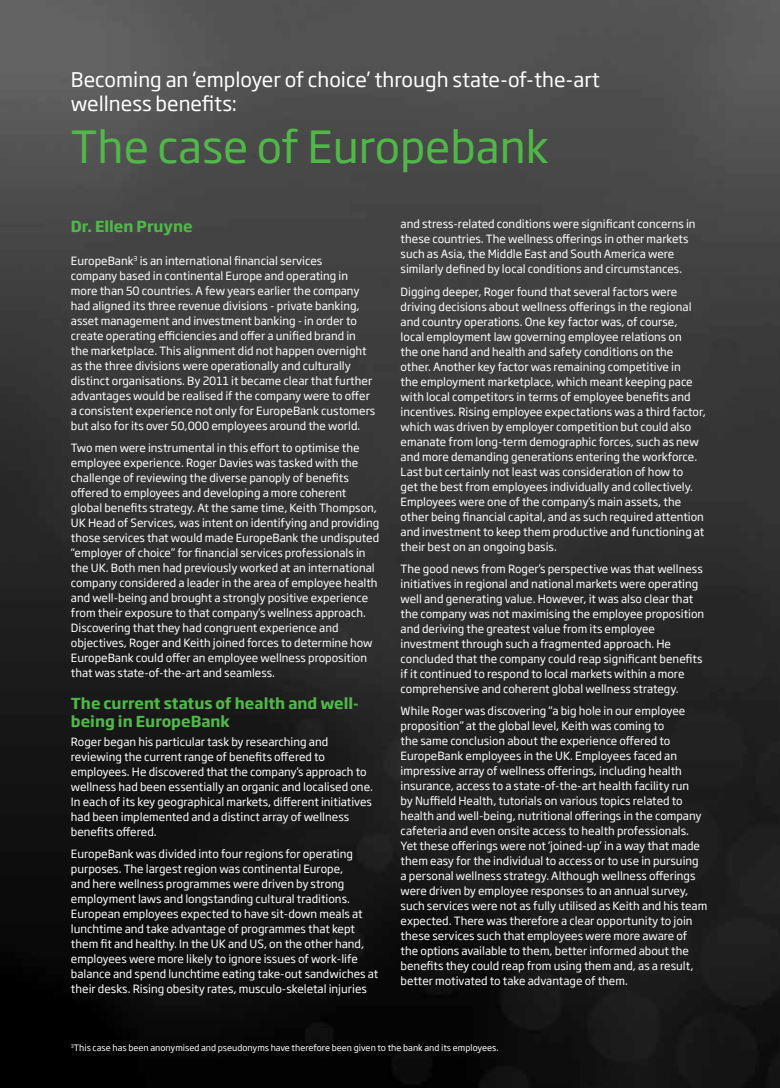
<style>
.page{position:relative;width:780px;height:1088px;background:#fff}
.page>*{position:absolute;margin:0;border:0;box-sizing:border-box;transform-origin:0 0}
.t1{font:43.75px "Soho Gothic Pro";color:#50b848}
.t2{font:20px/24px "Soho Gothic Pro";color:#fff}
.t3{font:700 15px/18px "Soho Gothic Pro";color:#50b848}
.t4{font:11.25px/15px "Soho Gothic Pro";color:#fff}
.t5{font:8.75px "Soho Gothic Pro";color:#fff}
</style>
<div class="page">
<img style="left:0;top:0;width:780px;height:1088px">
<h2 class="t2" style="left:71px;top:66px;width:530px">Becoming an ‘employer of choice’ through state-of-the-art wellness benefits:</h2>
<h1 class="t1" style="left:71px;top:113px;width:479px">The case of Europebank</h1>
<h3 class="t3" style="left:71px;top:216px;width:123px">Dr. Ellen Pruyne</h3>
<p class="t4" style="left:71px;top:253px;width:306px">EuropeBank<sup>3</sup> is an international financial services<br>company based in continental Europe and operating in more than 50 countries. A few years earlier the company had aligned its three revenue divisions - private banking, asset management and investment banking - in order to create operating efficiencies and offer a unified brand in the marketplace. This alignment did not happen overnight as the three divisions were operationally and culturally distinct organisations. By 2011 it became clear that further advantages would be realised if the company were to offer a consistent experience not only for EuropeBank customers but also for its over 50,000 employees around the world.</p>
<p class="t4" style="left:71px;top:440px;width:310px">Two men were instrumental in this effort to optimise the employee experience. Roger Davies was tasked with the challenge of reviewing the diverse panoply of benefits offered to employees and developing a more coherent global benefits strategy. At the same time, Keith Thompson, UK Head of Services, was intent on identifying and providing those services that would made EuropeBank the undisputed “employer of choice” for financial services professionals in the UK. Both men had previously worked at an international company considered a leader in the area of employee health and well-being and brought a strongly positive experience from their exposure to that company’s wellness approach.<br>Discovering that they had congruent experience and objectives, Roger and Keith joined forces to determine how EuropeBank could offer an employee wellness proposition that was state-of-the-art and seamless.</p>
<h3 class="t3" style="left:71px;top:694px;width:289px">The current status of health and well&shy;being in EuropeBank</h3>
<p class="t4" style="left:71px;top:734px;width:303px">Roger began his particular task by researching and reviewing the current range of benefits offered to employees. He discovered that the company’s approach to wellness had been essentially an organic and localised one.<br>In each of its key geographical markets, different initiatives had been implemented and a distinct array of wellness benefits offered.</p>
<p class="t4" style="left:71px;top:846px;width:309px">EuropeBank was divided into four regions for operating purposes. The largest region was continental Europe,<br>and here wellness programmes were driven by strong employment laws and longstanding cultural traditions.<br>European employees expected to have sit-down meals at lunchtime and take advantage of programmes that kept them fit and healthy. In the UK and US, on the other hand, employees were more likely to ignore issues of work-life balance and spend lunchtime eating take-out sandwiches at their desks. Rising obesity rates, musculo-skeletal injuries</p>
<p class="t4" style="left:400px;top:216px;width:296px">and stress-related conditions were significant concerns in these countries. The wellness offerings in other markets such as Asia, the Middle East and South America were similarly defined by local conditions and circumstances.</p>
<p class="t4" style="left:400px;top:283px;width:306px">Digging deeper, Roger found that several factors were driving decisions about wellness offerings in the regional and country operations. One key factor was, of course,<br>local employment law governing employee relations on<br>the one hand and health and safety conditions on the other. Another key factor was remaining competitive in<br>the employment marketplace, which meant keeping pace with local competitors in terms of employee benefits and incentives. Rising employee expectations was a third factor, which was driven by employer competition but could also emanate from long-term demographic forces, such as new and more demanding generations entering the workforce.<br>Last but certainly not least was consideration of how to<br>get the best from employees individually and collectively.<br>Employees were one of the company’s main assets, the other being financial capital, and as such required attention and investment to keep them productive and functioning at their best on an ongoing basis.</p>
<p class="t4" style="left:400px;top:560px;width:305px">The good news from Roger’s perspective was that wellness initiatives in regional and national markets were operating well and generating value. However, it was also clear that the company was not maximising the employee proposition and deriving the greatest value from its employee investment through such a fragmented approach. He concluded that the company could reap significant benefits if it continued to respond to local markets within a more comprehensive and coherent global wellness strategy.</p>
<p class="t4" style="left:400px;top:702px;width:308px">While Roger was discovering “a big hole in our employee proposition” at the global level, Keith was coming to<br>the same conclusion about the experience offered to EuropeBank employees in the UK. Employees faced an impressive array of wellness offerings, including health insurance, access to a state-of-the-art health facility run<br>by Nuffield Health, tutorials on various topics related to health and well-being, nutritional offerings in the company cafeteria and even onsite access to health professionals.<br>Yet these offerings were not ‘joined-up’ in a way that made them easy for the individual to access or to use in pursuing a personal wellness strategy. Although wellness offerings were driven by employee responses to an annual survey, such services were not as fully utilised as Keith and his team expected. There was therefore a clear opportunity to join these services such that employees were more aware of the options available to them, better informed about the benefits they could reap from using them and, as a result, better motivated to take advantage of them.</p>
<p class="t5" style="left:71px;top:1041px;width:429px"><sup>3</sup>This case has been anonymised and pseudonyms have therefore been given to the bank and its employees.</p>
</div>
